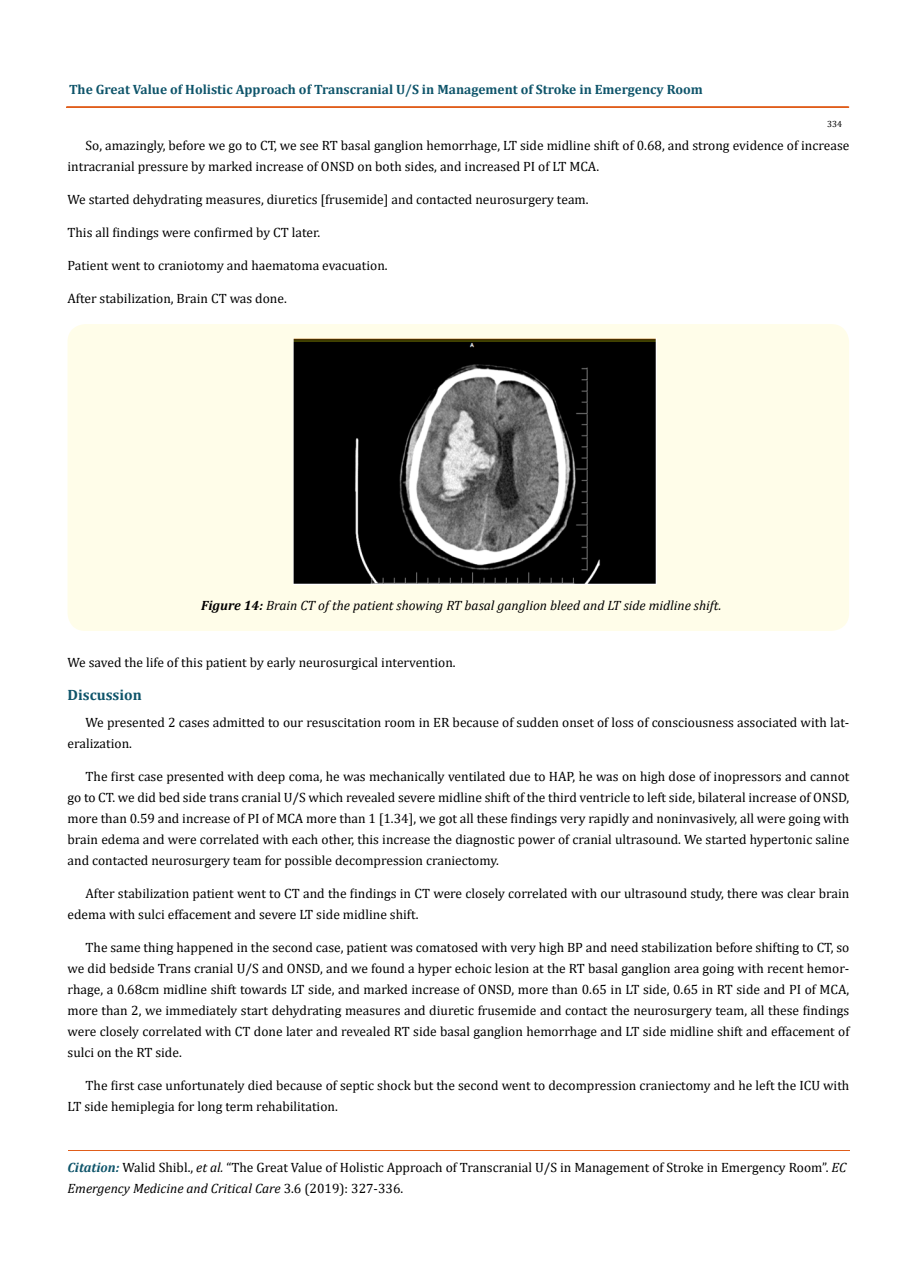
<style>
.page{position:relative;width:917px;height:1262px;background:#fff}
.page>*{position:absolute;margin:0;border:0;box-sizing:border-box;transform-origin:0 0}
.t1{font:700 15px "Cambria";color:#0e546a}
.t2{font:13.5px/21px "Cambria";color:#000}
.t3{font:700 13.5px "Cambria";color:#0e546a}
.t4{font:italic 13.5px "Cambria";color:#000}
.t5{font:9px "Cambria";color:#000}
.s1{font-weight:700}
.s2{font-weight:700;font-style:italic;color:#0e546a}
.s3{font-style:italic}
</style>
<div class="page">
<div style="left:66px;top:107px;width:782px;height:1px;border:1px solid #e05d1a"></div>
<hr style="left:68px;top:1150px;width:781px;height:1px;background:#e05d1a">
<div style="left:67px;top:324px;width:782px;height:307px;background:#fffde9;border-radius:18px"></div>
<img style="left:293px;top:338px;width:363px;height:247px">
<p class="t3" style="left:69px;top:80px;width:635px">The Great Value of Holistic Approach of Transcranial U/S in Management of Stroke in Emergency Room</p>
<p class="t5" style="left:827px;top:119px;width:16px">334</p>
<p class="t2" style="left:67px;top:135px;width:783px;text-indent:18px">So, amazingly, before we go to CT, we see RT basal ganglion hemorrhage, LT side midline shift of 0.68, and strong evidence of increase intracranial pressure by marked increase of ONSD on both sides, and increased PI of LT MCA.</p>
<p class="t2" style="left:67px;top:189px;width:522px">We started dehydrating measures, diuretics [frusemide] and contacted neurosurgery team.</p>
<p class="t2" style="left:67px;top:222px;width:254px">This all findings were confirmed by CT later.</p>
<p class="t2" style="left:67px;top:255px;width:321px">Patient went to craniotomy and haematoma evacuation.</p>
<p class="t2" style="left:67px;top:288px;width:221px">After stabilization, Brain CT was done.</p>
<p class="t4" style="left:201px;top:595px;width:521px"><span class="s1">Figure 14:</span> Brain CT of the patient showing RT basal ganglion bleed and LT side midline shift.</p>
<p class="t2" style="left:68px;top:652px;width:389px">We saved the life of this patient by early neurosurgical intervention.</p>
<p class="t1" style="left:68px;top:684px;width:76px">Discussion</p>
<p class="t2" style="left:68px;top:712px;width:783px;text-indent:18px">We presented 2 cases admitted to our resuscitation room in ER because of sudden onset of loss of consciousness associated with lat&shy;eralization.</p>
<p class="t2" style="left:68px;top:766px;width:783px;text-align:justify;text-indent:18px">The first case presented with deep coma, he was mechanically ventilated due to HAP, he was on high dose of inopressors and cannot go to CT. we did bed side trans cranial U/S which revealed severe midline shift of the third ventricle to left side, bilateral increase of ONSD, more than 0.59 and increase of PI of MCA more than 1 [1.34], we got all these findings very rapidly and noninvasively, all were going with brain edema and were correlated with each other, this increase the diagnostic power of cranial ultrasound. We started hypertonic saline and contacted neurosurgery team for possible decompression craniectomy.</p>
<p class="t2" style="left:68px;top:883px;width:783px;text-indent:18px">After stabilization patient went to CT and the findings in CT were closely correlated with our ultrasound study, there was clear brain edema with sulci effacement and severe LT side midline shift.</p>
<p class="t2" style="left:68px;top:937px;width:783px;text-align:justify;text-indent:18px">The same thing happened in the second case, patient was comatosed with very high BP and need stabilization before shifting to CT, so we did bedside Trans cranial U/S and ONSD, and we found a hyper echoic lesion at the RT basal ganglion area going with recent hemor&shy;rhage, a 0.68cm midline shift towards LT side, and marked increase of ONSD, more than 0.65 in LT side, 0.65 in RT side and PI of MCA, more than 2, we immediately start dehydrating measures and diuretic frusemide and contact the neurosurgery team, all these findings were closely correlated with CT done later and revealed RT side basal ganglion hemorrhage and LT side midline shift and effacement of sulci on the RT side.</p>
<p class="t2" style="left:68px;top:1075px;width:783px;text-indent:18px">The first case unfortunately died because of septic shock but the second went to decompression craniectomy and he left the ICU with<br>LT side hemiplegia for long term rehabilitation.</p>
<p class="t2" style="left:68px;top:1156px;width:780px"><span class="s2">Citation:</span> Walid Shibl., <span class="s3">et al.</span> “The Great Value of Holistic Approach of Transcranial U/S in Management of Stroke in Emergency Room”. <span class="s3">EC<br>Emergency Medicine and Critical Care</span> 3.6 (2019): 327-336.</p>
</div>
